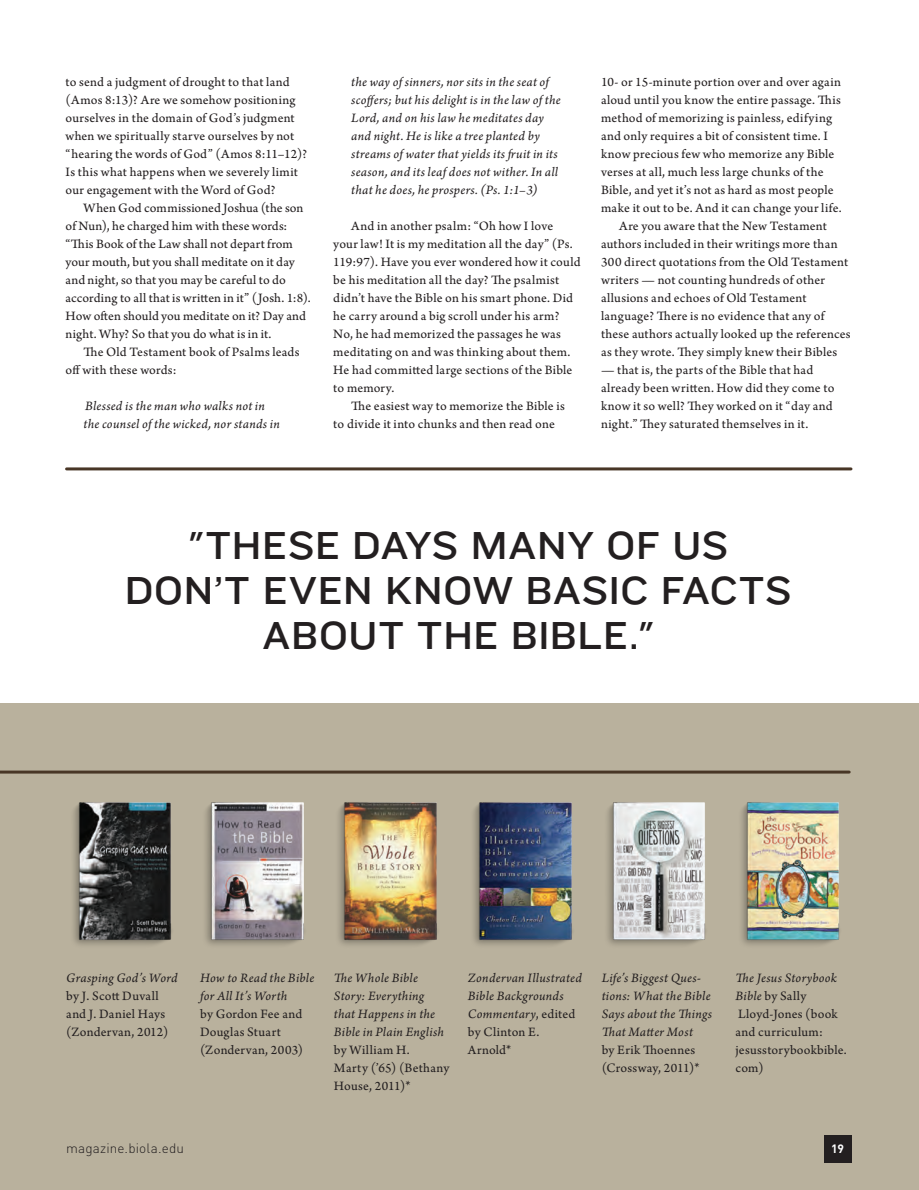
<style>
.page{position:relative;width:919px;height:1190px;background:#fff}
.page>*{position:absolute;margin:0;border:0;box-sizing:border-box;transform-origin:0 0}
.t1{font:40.5px/45px "Knockout 32 Junior Cruisewt";letter-spacing:.015em;color:#231f20;text-align:center}
.t2{font:13.5px/18px "Arno Pro Sm Text";letter-spacing:.015em;color:#231f20}
.t3{font:13.5px/18px "Arno Pro Italic Sm Text";letter-spacing:.02em;color:#231f20}
.t4{font:300 13.5px "DIN";letter-spacing:.01em;color:#231f20}
.t5{font:700 12px "DIN";color:#fff}
.s1{font-family:"Arno Pro Sm Text"}
.s2{font-family:"Arno Pro Italic Sm Text"}
</style>
<div class="page">
<div style="left:0;top:703px;width:918px;height:486px;background:#b9b19d"></div>
<div style="left:823px;top:1135px;width:27px;height:27px;background:#231f20"></div>
<img style="left:73px;top:802px;width:99px;height:143px">
<img style="left:205px;top:802px;width:100px;height:143px">
<img style="left:338px;top:802px;width:100px;height:143px">
<img style="left:473px;top:802px;width:100px;height:143px">
<img style="left:607px;top:802px;width:99px;height:143px">
<img style="left:741px;top:802px;width:99px;height:143px">
<hr style="left:0;top:770px;width:848px;height:3px;background:#483626">
<hr style="left:66px;top:467px;width:784px;height:3px;background:#483626">
<p class="t2" style="left:66px;top:74px;width:243px">to send a judgment of drought to that land (Amos 8:13)? Are we somehow positioning ourselves in the domain of God’s judgment when we spiritually starve ourselves by not “hearing the words of God” (Amos 8:11–12)?<br>Is this what happens when we severely limit our engagement with the Word of God?</p>
<p class="t2" style="left:66px;top:200px;width:246px;text-indent:18px">When God commissioned Joshua (the son of Nun), he charged him with these words: “This Book of the Law shall not depart from your mouth, but you shall meditate on it day and night, so that you may be careful to do according to all that is written in it” (Josh. 1:8).<br>How often should you meditate on it? Day and night. Why? So that you do what is in it.</p>
<p class="t2" style="left:66px;top:344px;width:235px;text-indent:18px">The Old Testament book of Psalms leads off with these words:</p>
<p class="t3" style="left:84px;top:398px;width:198px">Blessed is the man who walks not in the counsel of the wicked, nor stands in</p>
<p class="t3" style="left:351px;top:74px;width:211px">the way of sinners, nor sits in the seat of scoffers; but his delight is in the law of the Lord, and on his law he meditates day and night. He is like a tree planted by streams of water that yields its fruit in its season, and its leaf does not wither. In all that he does, he prospers. (Ps. 1:1–3)</p>
<p class="t2" style="left:333px;top:218px;width:248px;text-indent:18px">And in another psalm: “Oh how I love your law! It is my meditation all the day” (Ps.<br>119:97). Have you ever wondered how it could be his meditation all the day? The psalmist didn’t have the Bible on his smart phone. Did he carry around a big scroll under his arm?<br>No, he had memorized the passages he was meditating on and was thinking about them.<br>He had committed large sections of the Bible to memory.</p>
<p class="t2" style="left:333px;top:398px;width:233px;text-indent:18px">The easiest way to memorize the Bible is to divide it into chunks and then read one</p>
<p class="t2" style="left:600px;top:74px;width:241px">10- or 15-minute portion over and over again</p>
<p class="t2" style="left:600px;top:92px;width:241px">aloud until you know the entire passage. This</p>
<p class="t2" style="left:600px;top:110px;width:232px">method of memorizing is painless, edifying</p>
<p class="t2" style="left:600px;top:128px;width:228px">and only requires a bit of consistent time. I</p>
<p class="t2" style="left:600px;top:146px;width:235px">know precious few who memorize any Bible</p>
<p class="t2" style="left:600px;top:164px;width:224px">verses at all, much less large chunks of the</p>
<p class="t2" style="left:600px;top:182px;width:234px">Bible, and yet it’s not as hard as most people</p>
<p class="t2" style="left:600px;top:200px;width:242px">make it out to be. And it can change your life.</p>
<p class="t2" style="left:618px;top:218px;width:209px">Are you aware that the New Testament</p>
<p class="t2" style="left:600px;top:236px;width:238px">authors included in their writings more than</p>
<p class="t2" style="left:600px;top:254px;width:248px">300 direct quotations from the Old Testament</p>
<p class="t2" style="left:600px;top:272px;width:225px">writers — not counting hundreds of other</p>
<p class="t2" style="left:600px;top:290px;width:207px">allusions and echoes of Old Testament</p>
<p class="t2" style="left:600px;top:308px;width:225px">language? There is no evidence that any of</p>
<p class="t2" style="left:600px;top:326px;width:251px">these authors actually looked up the references</p>
<p class="t2" style="left:600px;top:344px;width:237px">as they wrote. They simply knew their Bibles</p>
<p class="t2" style="left:600px;top:362px;width:235px">— that is, the parts of the Bible that had already been written. How did they come to know it so well? They worked on it “day and night.” They saturated themselves in it.</p>
<h1 class="t1" style="left:125px;top:521px;width:668px">"THESE DAYS MANY OF US<br>DON’T EVEN KNOW BASIC FACTS<br>ABOUT THE BIBLE."</h1>
<p class="t3" style="left:66px;top:969px;width:113px">Grasping God’s Word</p>
<p class="t2" style="left:66px;top:987px;width:104px">by J. Scott Duvall and J. Daniel Hays (Zondervan, 2012)</p>
<p class="t3" style="left:200px;top:969px;width:115px">How to Read the Bible for All It’s Worth</p>
<p class="t2" style="left:200px;top:1005px;width:105px">by Gordon Fee and<br>Douglas Stuart (Zondervan, 2003)</p>
<p class="t3" style="left:334px;top:969px;width:111px">The Whole Bible<br>Story: Everything that Happens in the<br>Bible in Plain English</p>
<p class="t2" style="left:334px;top:1041px;width:117px">by William H.<br>Marty (’65) (Bethany<br>House, 2011)*</p>
<p class="t3" style="left:467px;top:969px;width:116px">Zondervan Illustrated<br>Bible Backgrounds<br>Commentary<span class="s1">, edited</span></p>
<p class="t2" style="left:467px;top:1023px;width:73px">by Clinton E.<br>Arnold*</p>
<p class="t3" style="left:601px;top:969px;width:112px">Life’s Biggest Ques&shy;tions: What the Bible<br>Says about the Things<br>That Matter Most</p>
<p class="t2" style="left:601px;top:1041px;width:99px">by Erik Thoennes (Crossway, 2011)*</p>
<p class="t3" style="left:735px;top:969px;width:103px">The Jesus Storybook</p>
<p class="t2" style="left:735px;top:987px;width:113px"><span class="s2">Bible</span> by Sally<br>Lloyd-Jones (book and curriculum: jesusstorybookbible. com)</p>
<p class="t4" style="left:66px;top:1140px;width:119px">magazine.biola.edu</p>
<p class="t5" style="left:830px;top:1141px;width:14px">19</p>
</div>
